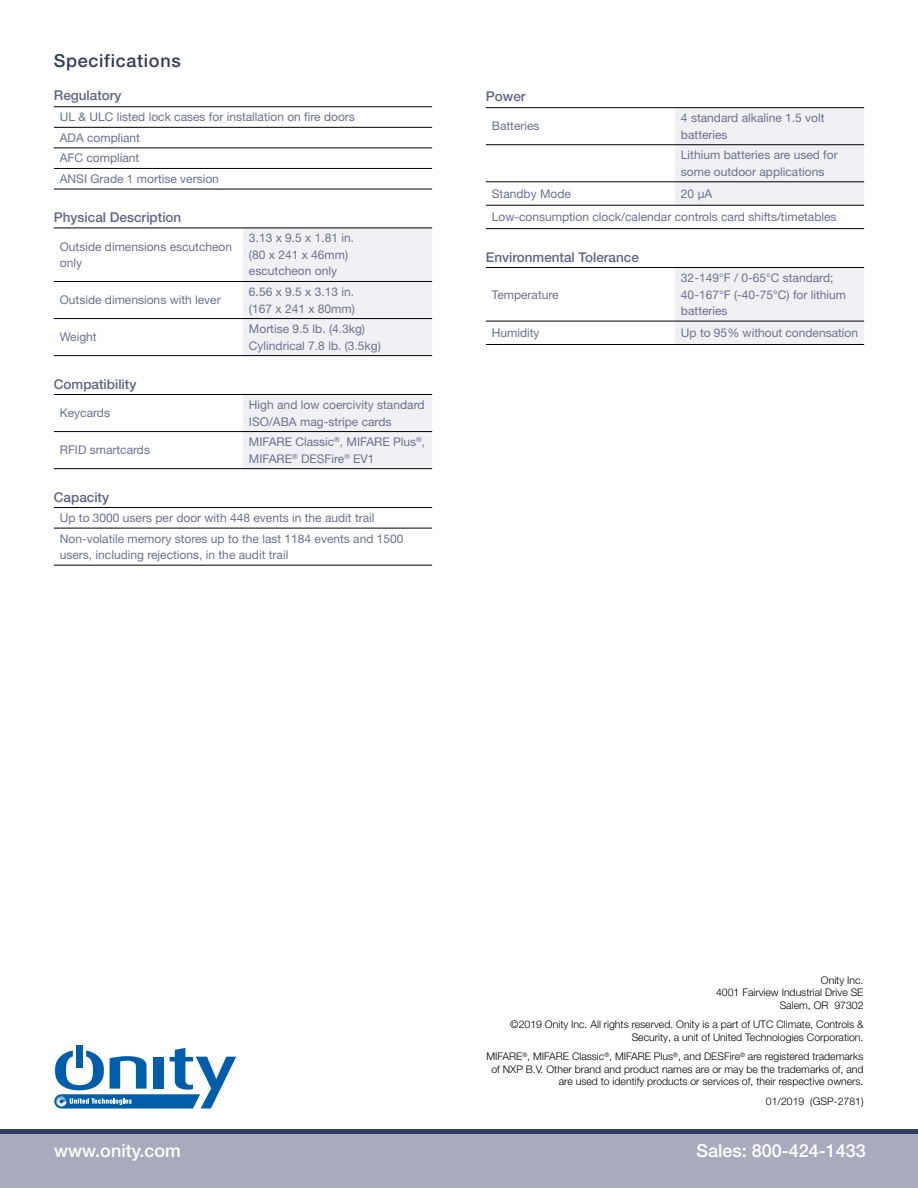
<style>
.page{position:relative;width:918px;height:1188px;background:#fff}
.page>*{position:absolute;margin:0;border:0;box-sizing:border-box;transform-origin:0 0}
.t1{font:500 18px "Helvetica Neue LT Pro";color:#fff}
.t2{font:500 18px "Helvetica Neue LT Pro";letter-spacing:.04em;color:#333a5d}
.t3{font:500 13.5px "Helvetica Neue LT Pro";color:#5f6683}
.t4{font:12px/16.5px "Helvetica Neue LT Pro";color:#6b718d}
.t5{font:300 10.5px/12.6px "Helvetica Neue LT Pro";color:#000;text-align:right}
</style>
<div class="page">
<div style="left:0;top:1134px;width:918px;height:54px;background:#a9abbc"></div>
<hr style="left:0;top:1130px;width:918px;height:4px;background:#333a5d">
<svg style="left:243px;top:229px;width:189px;height:239px;fill:#f1f1f5"></svg>
<hr style="left:54px;top:106px;width:189px;height:1px;background:#000">
<hr style="left:243px;top:106px;width:189px;height:1px;background:#000">
<hr style="left:54px;top:228px;width:189px;height:1px;background:#000">
<hr style="left:243px;top:228px;width:189px;height:1px;background:#000">
<hr style="left:54px;top:394px;width:189px;height:1px;background:#000">
<hr style="left:243px;top:394px;width:189px;height:1px;background:#000">
<hr style="left:54px;top:507px;width:189px;height:1px;background:#000">
<hr style="left:243px;top:507px;width:189px;height:1px;background:#000">
<hr style="left:54px;top:127px;width:189px;height:1px;background:#000">
<hr style="left:243px;top:127px;width:189px;height:1px;background:#000">
<hr style="left:54px;top:148px;width:189px;height:1px;background:#000">
<hr style="left:243px;top:148px;width:189px;height:1px;background:#000">
<hr style="left:54px;top:168px;width:189px;height:1px;background:#000">
<hr style="left:243px;top:168px;width:189px;height:1px;background:#000">
<hr style="left:54px;top:281px;width:189px;height:1px;background:#000">
<hr style="left:243px;top:281px;width:189px;height:1px;background:#000">
<hr style="left:54px;top:431px;width:189px;height:1px;background:#000">
<hr style="left:243px;top:431px;width:189px;height:1px;background:#000">
<hr style="left:54px;top:528px;width:189px;height:1px;background:#000">
<hr style="left:243px;top:528px;width:189px;height:1px;background:#000">
<hr style="left:54px;top:565px;width:189px;height:1px;background:#000">
<hr style="left:243px;top:565px;width:189px;height:1px;background:#000">
<hr style="left:54px;top:189px;width:189px;height:1px;background:#000">
<hr style="left:243px;top:189px;width:189px;height:1px;background:#000">
<hr style="left:54px;top:318px;width:189px;height:1px;background:#000">
<hr style="left:243px;top:318px;width:189px;height:1px;background:#000">
<hr style="left:54px;top:355px;width:189px;height:1px;background:#000">
<hr style="left:243px;top:355px;width:189px;height:1px;background:#000">
<hr style="left:54px;top:468px;width:189px;height:1px;background:#000">
<hr style="left:243px;top:468px;width:189px;height:1px;background:#000">
<svg style="left:675px;top:108px;width:189px;height:236px;fill:#f1f1f5"></svg>
<hr style="left:486px;top:107px;width:189px;height:1px;background:#000">
<hr style="left:675px;top:107px;width:189px;height:1px;background:#000">
<hr style="left:675px;top:144px;width:189px;height:1px;background:#000">
<hr style="left:486px;top:182px;width:189px;height:1px;background:#000">
<hr style="left:675px;top:205px;width:189px;height:1px;background:#000">
<hr style="left:486px;top:267px;width:189px;height:1px;background:#000">
<hr style="left:675px;top:267px;width:189px;height:1px;background:#000">
<hr style="left:486px;top:321px;width:189px;height:1px;background:#000">
<hr style="left:486px;top:144px;width:189px;height:1px;background:#000">
<hr style="left:675px;top:182px;width:189px;height:1px;background:#000">
<hr style="left:486px;top:205px;width:189px;height:1px;background:#000">
<hr style="left:675px;top:321px;width:189px;height:1px;background:#000">
<hr style="left:486px;top:228px;width:189px;height:1px;background:#000">
<hr style="left:675px;top:228px;width:189px;height:1px;background:#000">
<hr style="left:486px;top:344px;width:189px;height:1px;background:#000">
<hr style="left:675px;top:344px;width:189px;height:1px;background:#000">
<div style="left:76px;top:1045px;width:7px;height:22px;background:#005daa"></div>
<svg style="left:54px;top:1048px;width:182px;height:61px"></svg>
<h1 class="t2" style="left:54px;top:50px;width:129px">Specifications</h1>
<p class="t3" style="left:54px;top:87px;width:69px">Regulatory</p>
<p class="t4" style="left:60px;top:106px;width:297px;line-height:20.5px">UL &amp; ULC listed lock cases for installation on fire doors<br>ADA compliant<br>AFC compliant<br>ANSI Grade 1 mortise version</p>
<p class="t3" style="left:54px;top:209px;width:129px">Physical Description</p>
<p class="t4" style="left:60px;top:238px;width:174px">Outside dimensions escutcheon only</p>
<p class="t4" style="left:249px;top:230px;width:107px">3.13 x 9.5 x 1.81 in. (80 x 241 x 46mm) escutcheon only</p>
<p class="t4" style="left:60px;top:291px;width:162px">Outside dimensions with lever</p>
<p class="t4" style="left:249px;top:283px;width:107px">6.56 x 9.5 x 3.13 in. (167 x 241 x 80mm)</p>
<p class="t4" style="left:60px;top:329px;width:38px">Weight</p>
<p class="t4" style="left:249px;top:320px;width:133px">Mortise 9.5 lb. (4.3kg)<br>Cylindrical 7.8 lb. (3.5kg)</p>
<p class="t3" style="left:54px;top:376px;width:84px">Compatibility</p>
<p class="t4" style="left:60px;top:405px;width:52px">Keycards</p>
<p class="t4" style="left:249px;top:396px;width:177px">High and low coercivity standard<br>ISO/ABA mag-stripe cards</p>
<p class="t4" style="left:60px;top:442px;width:92px">RFID smartcards</p>
<p class="t4" style="left:249px;top:433px;width:178px">MIFARE Classic<sup>®</sup>, MIFARE Plus<sup>®</sup>,<br>MIFARE<sup>®</sup> DESFire<sup>®</sup> EV1</p>
<p class="t3" style="left:54px;top:489px;width:57px">Capacity</p>
<p class="t4" style="left:60px;top:507px;width:345px;line-height:20.5px">Up to 3000 users per door with 448 events in the audit trail<br>Non-volatile memory stores up to the last 1184 events and 1500</p>
<p class="t4" style="left:60px;top:546px;width:230px">users, including rejections, in the audit trail</p>
<p class="t3" style="left:486px;top:88px;width:41px">Power</p>
<p class="t4" style="left:492px;top:118px;width:49px">Batteries</p>
<p class="t4" style="left:681px;top:109px;width:145px">4 standard alkaline 1.5 volt batteries</p>
<p class="t4" style="left:681px;top:146px;width:158px">Lithium batteries are used for some outdoor applications</p>
<p class="t4" style="left:492px;top:185px;width:81px">Standby Mode</p>
<p class="t4" style="left:492px;top:182px;width:346px;line-height:23.4px;text-indent:189px">20 μA<br>Low-consumption clock/calendar controls card shifts/timetables</p>
<p class="t3" style="left:486px;top:249px;width:155px">Environmental Tolerance</p>
<p class="t4" style="left:492px;top:286px;width:68px">Temperature</p>
<p class="t4" style="left:681px;top:269px;width:167px">32-149°F / 0-65°C standard;<br>40-167°F (-40-75°C) for lithium batteries</p>
<p class="t4" style="left:492px;top:324px;width:49px">Humidity</p>
<p class="t4" style="left:681px;top:324px;width:179px">Up to 95% without condensation</p>
<p class="t5" style="left:716px;top:973px;width:149px">Onity Inc.<br>4001 Fairview Industrial Drive SE<br>Salem, OR 97302</p>
<p class="t5" style="left:510px;top:1018px;width:355px">©2019 Onity Inc. All rights reserved. Onity is a part of UTC Climate, Controls &amp;<br>Security, a unit of United Technologies Corporation.</p>
<p class="t5" style="left:486px;top:1050px;width:379px">MIFARE<sup>®</sup>, MIFARE Classic<sup>®</sup>, MIFARE Plus<sup>®</sup>, and DESFire<sup>®</sup> are registered trademarks of NXP B.V. Other brand and product names are or may be the trademarks of, and are used to identify products or services of, their respective owners.</p>
<p class="t5" style="left:766px;top:1094px;width:99px">01/2019 (GSP-2781)</p>
<h1 class="t1" style="left:54px;top:1140px;width:128px">www.onity.com</h1>
<h1 class="t1" style="left:696px;top:1140px;width:171px">Sales: 800-424-1433</h1>
</div>
